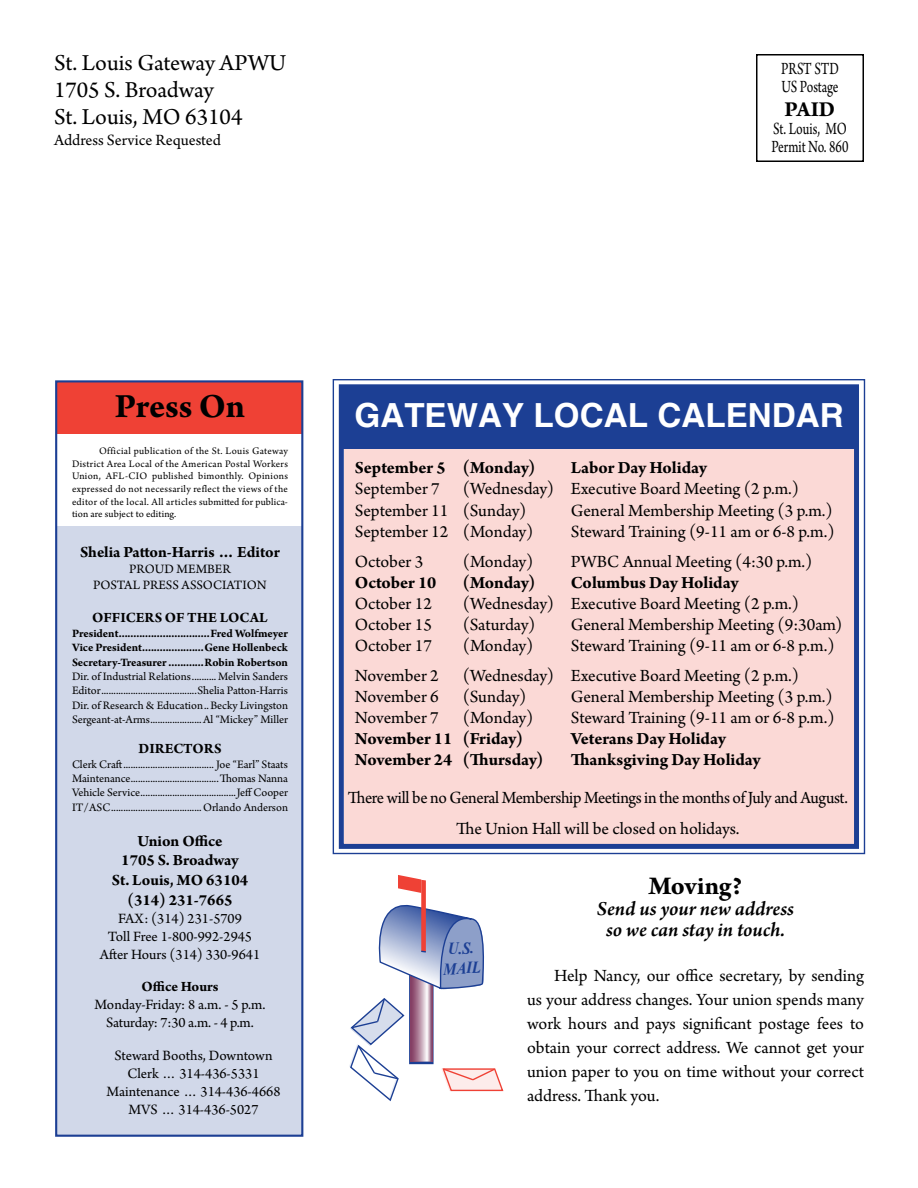
<style>
.page{position:relative;width:918px;height:1188px;background:#fff}
.page>*{position:absolute;margin:0;border:0;box-sizing:border-box;transform-origin:0 0}
.t1{font:700 36px "Arno Pro";letter-spacing:-.005em;color:#000}
.t2{font:700 35.25px "Helvetica";color:#fff}
.t3{font:700 33.3px "Helvetica";color:#fff}
.t4{font:700 27px "Arno Pro";letter-spacing:-.01em;color:#000}
.t5{font:24px/27px "Arno Pro";color:#000}
.t6{font:700 22.5px "Arno Pro";color:#000}
.t7{font:italic 600 21px/21px "Arno Pro";letter-spacing:-.005em;color:#000;text-align:center}
.t8{font:18px/24px "Arno Pro";letter-spacing:-.005em;color:#000;text-align:justify}
.t9{font:700 18px "Arno Pro";letter-spacing:-.005em;color:#000}
.t10{font:18px/31.5px "Arno Pro";letter-spacing:-.005em;color:#000;text-align:center;scale:.96 1}
.t11{font:18px/18px "Arno Pro";letter-spacing:-.005em;color:#000;scale:.75 1}
.t12{font:italic 700 16.65px/20px "Times New Roman";color:#1c3f94;text-align:center;scale:.9 1}
.t13{font:700 16.5px/19.8px "Arno Pro";color:#000;text-align:center}
.t14{font:16.5px "Arno Pro";letter-spacing:-.005em;color:#000}
.t15{font:15px/18px "Arno Pro";color:#000;text-align:center}
.t16{font:700 15px "Arno Pro";color:#000}
.t17{font:13.5px/16.2px "Arno Pro";color:#000;text-align:center}
.t18{font:12px/14.4px "Arno Pro";color:#000;text-align:justify}
.t19{font:700 12px/14.4px "Arno Pro";letter-spacing:-.005em;color:#000;text-align:justify}
.t20{font:10.5px/12.6px "Arno Pro";letter-spacing:.01em;color:#000;text-align:justify}
</style>
<div class="page">
<div style="left:56px;top:381px;width:246px;height:52px;background:#ef4135"></div>
<div style="left:56px;top:526px;width:246px;height:610px;background:#d1d8e9"></div>
<div style="left:409px;top:946px;width:25px;height:118px;border:3px solid #1c3f94"></div>
<div style="left:344px;top:449px;width:513px;height:397px;background:#fbd9d6"></div>
<div style="left:339px;top:384px;width:520px;height:465px;border:5px solid #1c3f94"></div>
<div style="left:341px;top:387px;width:516px;height:62px;background:#1c3f94"></div>
<svg style="left:411px;top:990px;width:21px;height:71px"></svg>
<svg style="left:378px;top:875px;width:106px;height:115px"></svg>
<svg style="left:441px;top:1068px;width:63px;height:24px;background:#facfcd"></svg>
<svg style="left:349px;top:998px;width:56px;height:104px"></svg>
<div style="left:756px;top:54px;width:108px;height:108px;border:2px solid #000"></div>
<h3 class="t5" style="left:54px;top:51px;width:234px">St. Louis Gateway APWU<br>1705 S. Broadway<br>St. Louis, MO 63104</h3>
<p class="t14" style="left:54px;top:131px;width:168px">Address Service Requested</p>
<p class="t11" style="left:781px;top:60px;width:79px">PRST STD<br>US Postage</p>
<p class="t6" style="left:785px;top:96px;width:52px">PAID</p>
<p class="t11" style="left:772px;top:120px;width:104px">St. Louis, MO<br>Permit No. 860</p>
<h1 class="t1" style="left:115px;top:385px;width:132px">Press On</h1>
<p class="t20" style="left:72px;top:445px;width:217px;text-indent:27px">Official publication of the St. Louis Gateway District Area Local of the American Postal Workers Union, AFL-CIO published bimonthly. Opinions expressed do not necessarily reflect the views of the editor of the local. All articles submitted for publica&shy;tion are subject to editing.</p>
<p class="t13" style="left:80px;top:543px;width:201px">Shelia Patton-Harris … Editor</p>
<p class="t17" style="left:93px;top:562px;width:175px">PROUD MEMBER<br>POSTAL PRESS ASSOCIATION</p>
<p class="t16" style="left:92px;top:609px;width:177px">OFFICERS OF THE LOCAL</p>
<p class="t19" style="left:72px;top:627px;width:218px">President...............................Fred Wolfmeyer Vice President.....................Gene Hollenbeck Secretary-Treasurer............Robin Robertson</p>
<p class="t18" style="left:72px;top:670px;width:217px">Dir. of Industrial Relations.......... Melvin Sanders Editor.......................................Shelia Patton-Harris Dir. of Research &amp; Education..Becky Livingston Sergeant-at-Arms.....................Al “Mickey” Miller</p>
<p class="t16" style="left:139px;top:740px;width:84px">DIRECTORS</p>
<p class="t18" style="left:72px;top:757px;width:217px">Clerk Craft..................................... Joe “Earl” Staats Maintenance....................................Thomas Nanna Vehicle Service.......................................Jeff Cooper IT/ASC.....................................Orlando Anderson</p>
<p class="t13" style="left:112px;top:832px;width:138px">Union Office<br>1705 S. Broadway<br>St. Louis, MO 63104 (314) 231-7665</p>
<p class="t15" style="left:100px;top:910px;width:162px">FAX: (314) 231-5709<br>Toll Free 1-800-992-2945<br>After Hours (314) 330-9641</p>
<p class="t16" style="left:141px;top:977px;width:79px">Office Hours</p>
<p class="t15" style="left:95px;top:996px;width:172px">Monday-Friday: 8 a.m. - 5 p.m.<br>Saturday: 7:30 a.m. - 4 p.m.</p>
<p class="t15" style="left:106px;top:1047px;width:176px">Steward Booths, Downtown<br>Clerk … 314-436-5331<br>Maintenance … 314-436-4668<br>MVS … 314-436-5027</p>
<h3 class="t3" style="left:354px;top:396px;width:491px">GATEWAY LOCAL CALENDAR</h3>
<h2 class="t2" style="left:341px;top:399px;width:521px">GATEWAY LOCAL CALENDAR</h2>
<p class="t9" style="left:355px;top:458px;width:182px">September 5 (Monday)</p>
<p class="t9" style="left:571px;top:458px;width:138px">Labor Day Holiday</p>
<p class="t8" style="left:355px;top:478px;width:87px">September 7</p>
<p class="t8" style="left:355px;top:480px;width:446px;line-height:21px;text-indent:108px">(Wednesday) Executive Board Meeting (2 p.m.)<br>September 11 (Sunday)</p>
<p class="t8" style="left:571px;top:499px;width:264px">General Membership Meeting (3 p.m.)</p>
<p class="t8" style="left:355px;top:520px;width:180px">September 12 (Monday)</p>
<p class="t8" style="left:571px;top:520px;width:265px">Steward Training (9-11 am or 6-8 p.m.)</p>
<p class="t8" style="left:355px;top:550px;width:70px">October 3</p>
<p class="t8" style="left:463px;top:550px;width:72px">(Monday)</p>
<p class="t8" style="left:571px;top:550px;width:243px">PWBC Annual Meeting (4:30 p.m.)</p>
<p class="t9" style="left:355px;top:572px;width:83px">October 10</p>
<p class="t9" style="left:463px;top:572px;width:74px">(Monday)</p>
<p class="t9" style="left:571px;top:572px;width:169px">Columbus Day Holiday</p>
<p class="t8" style="left:355px;top:592px;width:79px">October 12</p>
<p class="t8" style="left:463px;top:592px;width:338px">(Wednesday) Executive Board Meeting (2 p.m.)</p>
<p class="t8" style="left:355px;top:613px;width:79px">October 15</p>
<p class="t8" style="left:463px;top:613px;width:74px">(Saturday)</p>
<p class="t8" style="left:571px;top:613px;width:273px">General Membership Meeting (9:30am)</p>
<p class="t8" style="left:355px;top:634px;width:79px">October 17</p>
<p class="t8" style="left:463px;top:634px;width:72px">(Monday)</p>
<p class="t8" style="left:571px;top:634px;width:265px">Steward Training (9-11 am or 6-8 p.m.)</p>
<p class="t8" style="left:355px;top:664px;width:85px">November 2</p>
<p class="t8" style="left:463px;top:664px;width:338px">(Wednesday) Executive Board Meeting (2 p.m.)</p>
<p class="t8" style="left:355px;top:685px;width:85px">November 6</p>
<p class="t8" style="left:463px;top:685px;width:65px">(Sunday)</p>
<p class="t8" style="left:571px;top:685px;width:264px">General Membership Meeting (3 p.m.)</p>
<p class="t8" style="left:355px;top:706px;width:85px">November 7</p>
<p class="t8" style="left:463px;top:706px;width:72px">(Monday)</p>
<p class="t8" style="left:571px;top:706px;width:265px">Steward Training (9-11 am or 6-8 p.m.)</p>
<p class="t9" style="left:355px;top:728px;width:170px">November 11 (Friday)</p>
<p class="t9" style="left:571px;top:728px;width:157px">Veterans Day Holiday</p>
<p class="t9" style="left:355px;top:749px;width:190px">November 24 (Thursday)</p>
<p class="t9" style="left:571px;top:749px;width:191px">Thanksgiving Day Holiday</p>
<p class="t10" style="left:348px;top:782px;width:522px">There will be no General Membership Meetings in the months of July and August.<br>The Union Hall will be closed on holidays.</p>
<p class="t12" style="left:442px;top:939px;width:43px;rotate:-3deg">U.S.<br>MAIL</p>
<h3 class="t4" style="left:649px;top:870px;width:95px">Moving?</h3>
<p class="t7" style="left:597px;top:899px;width:199px">Send us your new address so we can stay in touch.</p>
<p class="t8" style="left:527px;top:964px;width:338px;text-indent:27px">Help Nancy, our office secretary, by sending us your address changes. Your union spends many work hours and pays significant postage fees to obtain your correct address. We cannot get your union paper to you on time without your correct address. Thank you.</p>
</div>
